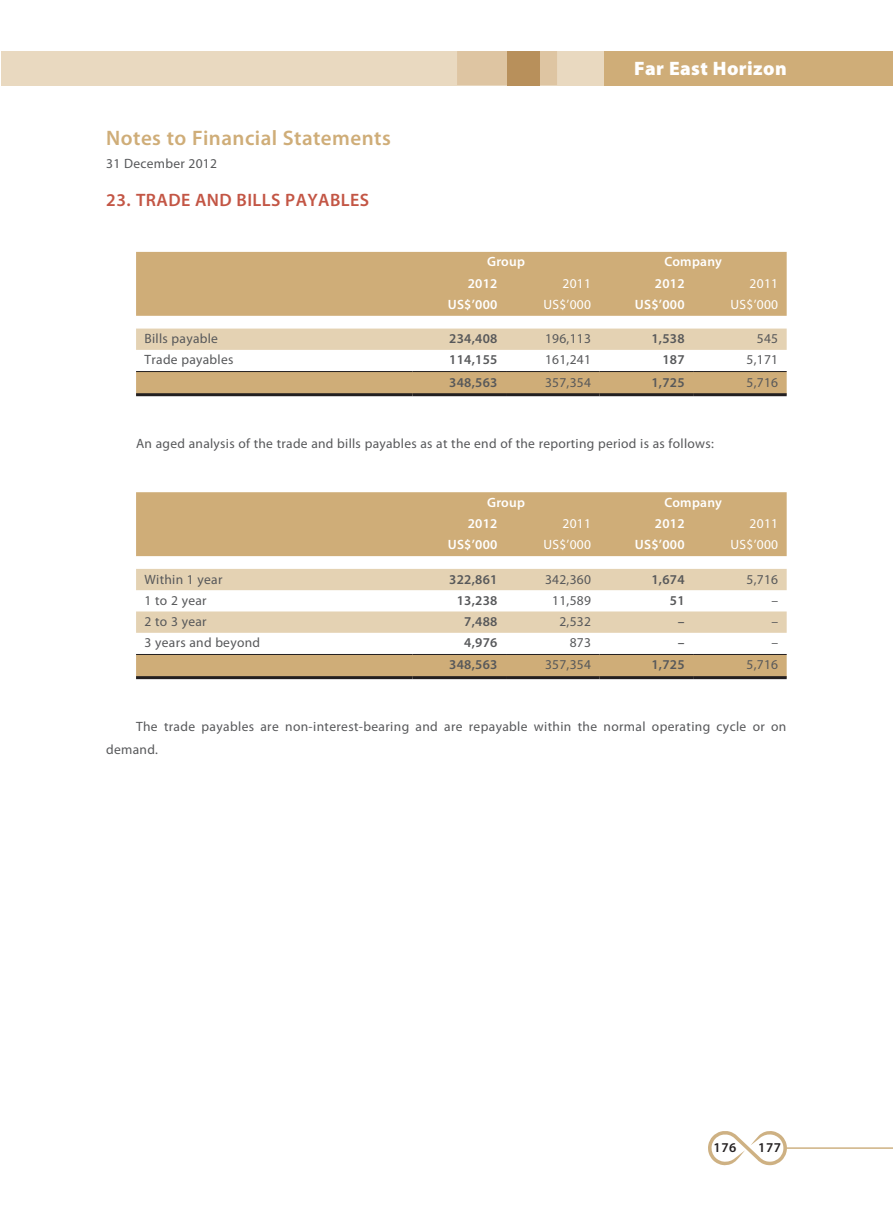
<style>
.page{position:relative;width:893px;height:1212px;background:#fff}
.page>*{position:absolute;margin:0;border:0;box-sizing:border-box;transform-origin:0 0}
.t1{font:600 21px "Myriad Pro";letter-spacing:.02em;color:#cfad78}
.t2{font:900 19.5px "Myriad Pro";letter-spacing:.02em;color:#fff}
.t3{font:600 18px "Myriad Pro";letter-spacing:.02em;color:#c35645}
.t4{font:13.5px/22.5px "Myriad Pro";letter-spacing:.02em;color:#57585a}
.t5{font:600 13.5px "Myriad Pro";letter-spacing:.02em;color:#57585a}
.t6{font:600 13.5px "Myriad Pro";letter-spacing:.02em;color:#fff}
.t7{font:13.5px "Myriad Pro";letter-spacing:.02em;color:#fff}
.t8{font:600 13.5px "Myriad Pro";letter-spacing:.05em;color:#231f20}
</style>
<div class="page">
<svg style="left:708px;top:1131px;width:79px;height:34px"></svg>
<hr style="left:785px;top:1147px;width:108px;height:2px;background:#ceb183">
<div style="left:595px;top:51px;width:298px;height:34px;background:#cfad78"></div>
<div style="left:1px;top:51px;width:602px;height:34px;background:#e9d9c0"></div>
<div style="left:457px;top:51px;width:100px;height:34px;background:#dec5a2"></div>
<div style="left:507px;top:51px;width:32px;height:34px;background:#b8905b"></div>
<svg style="left:136px;top:252px;width:651px;height:141px;fill:#cfad78"></svg>
<div style="left:136px;top:329px;width:651px;height:21px;background:#e4d2b3"></div>
<hr style="left:136px;top:393px;width:276px;height:3px;background:#231f20">
<hr style="left:412px;top:393px;width:94px;height:3px;background:#231f20">
<hr style="left:506px;top:393px;width:94px;height:3px;background:#231f20">
<hr style="left:600px;top:393px;width:93px;height:3px;background:#231f20">
<hr style="left:693px;top:393px;width:94px;height:3px;background:#231f20">
<hr style="left:136px;top:371px;width:276px;height:1px;background:#231f20">
<hr style="left:412px;top:371px;width:94px;height:1px;background:#231f20">
<hr style="left:506px;top:371px;width:94px;height:1px;background:#231f20">
<hr style="left:600px;top:371px;width:93px;height:1px;background:#231f20">
<hr style="left:693px;top:371px;width:94px;height:1px;background:#231f20">
<svg style="left:136px;top:492px;width:651px;height:184px;fill:#cfad78"></svg>
<svg style="left:136px;top:569px;width:651px;height:64px"></svg>
<hr style="left:136px;top:676px;width:276px;height:3px;background:#231f20">
<hr style="left:412px;top:676px;width:94px;height:3px;background:#231f20">
<hr style="left:506px;top:676px;width:94px;height:3px;background:#231f20">
<hr style="left:600px;top:676px;width:93px;height:3px;background:#231f20">
<hr style="left:693px;top:676px;width:94px;height:3px;background:#231f20">
<hr style="left:136px;top:654px;width:276px;height:1px;background:#231f20">
<hr style="left:412px;top:654px;width:94px;height:1px;background:#231f20">
<hr style="left:506px;top:654px;width:94px;height:1px;background:#231f20">
<hr style="left:600px;top:654px;width:93px;height:1px;background:#231f20">
<hr style="left:693px;top:654px;width:94px;height:1px;background:#231f20">
<h1 class="t1" style="left:106px;top:125px;width:286px">Notes to Financial Statements</h1>
<p class="t4" style="left:106px;top:152px;width:112px">31 December 2012</p>
<h3 class="t3" style="left:106px;top:189px;width:264px">23. TRADE AND BILLS PAYABLES</h3>
<h2 class="t2" style="left:634px;top:57px;width:154px">Far East Horizon</h2>
<p class="t6" style="left:487px;top:253px;width:40px">Group</p>
<p class="t6" style="left:664px;top:253px;width:59px">Company</p>
<p class="t6" style="left:468px;top:275px;width:31px">2012</p>
<p class="t7" style="left:562px;top:275px;width:30px">2011</p>
<p class="t6" style="left:655px;top:275px;width:31px">2012</p>
<p class="t7" style="left:750px;top:275px;width:30px">2011</p>
<p class="t6" style="left:448px;top:296px;width:51px">US$’000</p>
<p class="t7" style="left:543px;top:296px;width:49px">US$’000</p>
<p class="t6" style="left:635px;top:296px;width:51px">US$’000</p>
<p class="t7" style="left:731px;top:296px;width:49px">US$’000</p>
<p class="t4" style="left:145px;top:327px;width:75px">Bills payable</p>
<p class="t5" style="left:449px;top:330px;width:50px">234,408</p>
<p class="t4" style="left:545px;top:327px;width:48px">196,113</p>
<p class="t5" style="left:651px;top:330px;width:35px">1,538</p>
<p class="t4" style="left:757px;top:327px;width:23px">545</p>
<p class="t4" style="left:145px;top:348px;width:90px">Trade payables</p>
<p class="t5" style="left:449px;top:351px;width:50px">114,155</p>
<p class="t4" style="left:545px;top:348px;width:48px">161,241</p>
<p class="t5" style="left:662px;top:351px;width:24px">187</p>
<p class="t4" style="left:746px;top:348px;width:33px">5,171</p>
<p class="t5" style="left:449px;top:373px;width:50px">348,563</p>
<p class="t4" style="left:545px;top:370px;width:48px">357,354</p>
<p class="t5" style="left:651px;top:373px;width:35px">1,725</p>
<p class="t4" style="left:746px;top:370px;width:33px">5,716</p>
<p class="t4" style="left:136px;top:432px;width:579px">An aged analysis of the trade and bills payables as at the end of the reporting period is as follows:</p>
<p class="t6" style="left:487px;top:494px;width:40px">Group</p>
<p class="t6" style="left:664px;top:494px;width:59px">Company</p>
<p class="t6" style="left:468px;top:515px;width:31px">2012</p>
<p class="t7" style="left:562px;top:515px;width:30px">2011</p>
<p class="t6" style="left:655px;top:515px;width:31px">2012</p>
<p class="t7" style="left:750px;top:515px;width:30px">2011</p>
<p class="t6" style="left:448px;top:536px;width:51px">US$’000</p>
<p class="t7" style="left:543px;top:537px;width:49px">US$’000</p>
<p class="t6" style="left:635px;top:536px;width:51px">US$’000</p>
<p class="t7" style="left:731px;top:537px;width:49px">US$’000</p>
<p class="t4" style="left:145px;top:567px;width:79px">Within 1 year</p>
<p class="t5" style="left:449px;top:570px;width:50px">322,861</p>
<p class="t4" style="left:545px;top:567px;width:48px">342,360</p>
<p class="t5" style="left:651px;top:570px;width:35px">1,674</p>
<p class="t4" style="left:746px;top:567px;width:33px">5,716</p>
<p class="t4" style="left:145px;top:589px;width:64px">1 to 2 year</p>
<p class="t5" style="left:457px;top:592px;width:42px">13,238</p>
<p class="t4" style="left:552px;top:589px;width:40px">11,589</p>
<p class="t5" style="left:670px;top:592px;width:16px">51</p>
<p class="t4" style="left:771px;top:589px;width:8px">–</p>
<p class="t4" style="left:145px;top:610px;width:64px">2 to 3 year</p>
<p class="t5" style="left:464px;top:613px;width:35px">7,488</p>
<p class="t4" style="left:559px;top:610px;width:33px">2,532</p>
<p class="t5" style="left:678px;top:613px;width:8px">–</p>
<p class="t4" style="left:771px;top:610px;width:8px">–</p>
<p class="t4" style="left:145px;top:631px;width:117px">3 years and beyond</p>
<p class="t5" style="left:464px;top:634px;width:35px">4,976</p>
<p class="t4" style="left:570px;top:631px;width:23px">873</p>
<p class="t5" style="left:678px;top:634px;width:8px">–</p>
<p class="t4" style="left:771px;top:631px;width:8px">–</p>
<p class="t5" style="left:449px;top:656px;width:50px">348,563</p>
<p class="t4" style="left:545px;top:653px;width:48px">357,354</p>
<p class="t5" style="left:651px;top:656px;width:35px">1,725</p>
<p class="t4" style="left:746px;top:653px;width:33px">5,716</p>
<p class="t4" style="left:106px;top:715px;width:682px;text-indent:30px">The trade payables are non-interest-bearing and are repayable within the normal operating cycle or on demand.</p>
<p class="t8" style="left:713px;top:1139px;width:25px">176</p>
<p class="t8" style="left:758px;top:1139px;width:25px">177</p>
</div>
